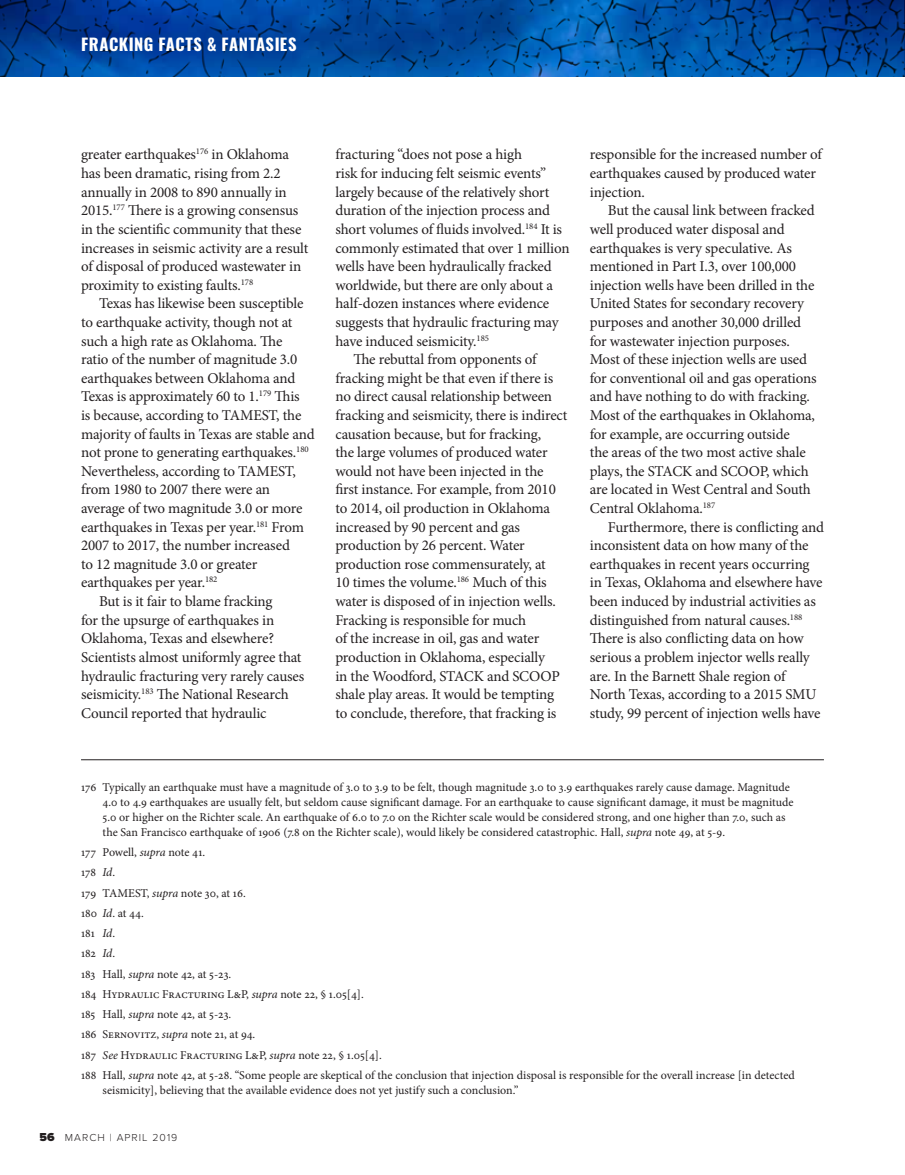
<style>
.page{position:relative;width:905px;height:1175px;background:#fff}
.page>*{position:absolute;margin:0;border:0;box-sizing:border-box;transform-origin:0 0}
.t1{font:700 16.5px "Oswald";letter-spacing:.03em;color:#fff}
.t2{font:15px/18.6px "Minion Pro";letter-spacing:-.015em;color:#231f20}
.t3{font:12px/20.2px "Minion Pro";color:#231f20}
.t4{font:300 10.5px "Proxima Nova";letter-spacing:.1em;color:#231f20}
.s1{font-style:italic}
.s2{font-weight:900;font-size:12px}
</style>
<div class="page">
<hr style="left:81px;top:759px;width:743px;height:1px;background:#231f20">
<hr style="left:904px;top:0;width:1px;height:77px;background:#2864b0">
<img style="left:0;top:0;width:904px;height:77px">
<p class="t1" style="left:81px;top:36px;width:217px">FRACKING FACTS &amp; FANTASIES</p>
<p class="t2" style="left:81px;top:145px;width:229px">greater earthquakes<sup>176</sup> in Oklahoma has been dramatic, rising from 2.2 annually in 2008 to 890 annually in 2015.<sup>177</sup> There is a growing consensus in the scientific community that these increases in seismic activity are a result of disposal of produced wastewater in proximity to existing faults.<sup>178</sup></p>
<p class="t2" style="left:99px;top:294px;width:206px">Texas has likewise been susceptible</p>
<p class="t2" style="left:81px;top:313px;width:213px">to earthquake activity, though not at</p>
<p class="t2" style="left:81px;top:331px;width:203px">such a high rate as Oklahoma. The</p>
<p class="t2" style="left:81px;top:350px;width:218px">ratio of the number of magnitude 3.0</p>
<p class="t2" style="left:81px;top:369px;width:216px">earthquakes between Oklahoma and</p>
<p class="t2" style="left:81px;top:387px;width:220px">Texas is approximately 60 to 1.<sup>179</sup> This</p>
<p class="t2" style="left:81px;top:406px;width:222px">is because, according to TAMEST, the</p>
<p class="t2" style="left:81px;top:424px;width:235px">majority of faults in Texas are stable and</p>
<p class="t2" style="left:81px;top:443px;width:229px">not prone to generating earthquakes.<sup>180</sup></p>
<p class="t2" style="left:81px;top:462px;width:216px">Nevertheless, according to TAMEST,</p>
<p class="t2" style="left:81px;top:480px;width:191px">from 1980 to 2007 there were an</p>
<p class="t2" style="left:81px;top:499px;width:223px">average of two magnitude 3.0 or more</p>
<p class="t2" style="left:81px;top:517px;width:224px">earthquakes in Texas per year.<sup>181</sup> From</p>
<p class="t2" style="left:81px;top:536px;width:210px">2007 to 2017, the number increased</p>
<p class="t2" style="left:81px;top:555px;width:178px">to 12 magnitude 3.0 or greater</p>
<p class="t2" style="left:81px;top:573px;width:138px">earthquakes per year.<sup>182</sup></p>
<p class="t2" style="left:99px;top:592px;width:175px">But is it fair to blame fracking</p>
<p class="t2" style="left:81px;top:610px;width:195px">for the upsurge of earthquakes in</p>
<p class="t2" style="left:81px;top:629px;width:194px">Oklahoma, Texas and elsewhere?</p>
<p class="t2" style="left:81px;top:648px;width:222px">Scientists almost uniformly agree that</p>
<p class="t2" style="left:81px;top:666px;width:225px">hydraulic fracturing very rarely causes</p>
<p class="t2" style="left:81px;top:685px;width:209px">seismicity.<sup>183</sup> The National Research</p>
<p class="t2" style="left:81px;top:703px;width:187px">Council reported that hydraulic</p>
<p class="t2" style="left:335px;top:145px;width:188px">fracturing “does not pose a high</p>
<p class="t2" style="left:335px;top:164px;width:212px">risk for inducing felt seismic events”</p>
<p class="t2" style="left:335px;top:183px;width:215px">largely because of the relatively short</p>
<p class="t2" style="left:335px;top:201px;width:216px">duration of the injection process and</p>
<p class="t2" style="left:335px;top:220px;width:228px">short volumes of fluids involved.<sup>184</sup> It is</p>
<p class="t2" style="left:335px;top:238px;width:236px">commonly estimated that over 1 million</p>
<p class="t2" style="left:335px;top:257px;width:218px">wells have been hydraulically fracked</p>
<p class="t2" style="left:335px;top:276px;width:219px">worldwide, but there are only about a</p>
<p class="t2" style="left:335px;top:294px;width:215px">half-dozen instances where evidence</p>
<p class="t2" style="left:335px;top:313px;width:225px">suggests that hydraulic fracturing may</p>
<p class="t2" style="left:335px;top:331px;width:155px">have induced seismicity.<sup>185</sup></p>
<p class="t2" style="left:353px;top:350px;width:186px">The rebuttal from opponents of</p>
<p class="t2" style="left:335px;top:369px;width:219px">fracking might be that even if there is</p>
<p class="t2" style="left:335px;top:387px;width:218px">no direct causal relationship between</p>
<p class="t2" style="left:335px;top:406px;width:233px">fracking and seismicity, there is indirect</p>
<p class="t2" style="left:335px;top:424px;width:207px">causation because, but for fracking,</p>
<p class="t2" style="left:335px;top:443px;width:214px">the large volumes of produced water</p>
<p class="t2" style="left:335px;top:462px;width:210px">would not have been injected in the</p>
<p class="t2" style="left:335px;top:480px;width:222px">first instance. For example, from 2010</p>
<p class="t2" style="left:335px;top:499px;width:216px">to 2014, oil production in Oklahoma</p>
<p class="t2" style="left:335px;top:517px;width:186px">increased by 90 percent and gas</p>
<p class="t2" style="left:335px;top:536px;width:191px">production by 26 percent. Water</p>
<p class="t2" style="left:335px;top:555px;width:212px">production rose commensurately, at</p>
<p class="t2" style="left:335px;top:573px;width:213px">10 times the volume.<sup>186</sup> Much of this</p>
<p class="t2" style="left:335px;top:592px;width:222px">water is disposed of in injection wells.</p>
<p class="t2" style="left:335px;top:610px;width:192px">Fracking is responsible for much</p>
<p class="t2" style="left:335px;top:629px;width:205px">of the increase in oil, gas and water</p>
<p class="t2" style="left:335px;top:648px;width:211px">production in Oklahoma, especially</p>
<p class="t2" style="left:335px;top:666px;width:226px">in the Woodford, STACK and SCOOP</p>
<p class="t2" style="left:335px;top:685px;width:220px">shale play areas. It would be tempting</p>
<p class="t2" style="left:335px;top:703px;width:222px">to conclude, therefore, that fracking is</p>
<p class="t2" style="left:589px;top:145px;width:235px">responsible for the increased number of earthquakes caused by produced water injection.</p>
<p class="t2" style="left:589px;top:201px;width:228px;text-indent:18px">But the causal link between fracked well produced water disposal and earthquakes is very speculative. As mentioned in Part I.3, over 100,000 injection wells have been drilled in the United States for secondary recovery purposes and another 30,000 drilled for wastewater injection purposes.<br>Most of these injection wells are used for conventional oil and gas operations and have nothing to do with fracking.<br>Most of the earthquakes in Oklahoma, for example, are occurring outside<br>the areas of the two most active shale plays, the STACK and SCOOP, which are located in West Central and South Central Oklahoma.<sup>187</sup></p>
<p class="t2" style="left:589px;top:517px;width:236px;text-indent:18px">Furthermore, there is conflicting and inconsistent data on how many of the earthquakes in recent years occurring in Texas, Oklahoma and elsewhere have been induced by industrial activities as distinguished from natural causes.<sup>188<br></sup>There is also conflicting data on how serious a problem injector wells really are. In the Barnett Shale region of North Texas, according to a 2015 SMU study, 99 percent of injection wells have</p>
<p class="t3" style="left:103px;top:779px;width:692px;line-height:15px;text-indent:-22px">176 Typically an earthquake must have a magnitude of 3.0 to 3.9 to be felt, though magnitude 3.0 to 3.9 earthquakes rarely cause damage. Magnitude 4.0 to 4.9 earthquakes are usually felt, but seldom cause significant damage. For an earthquake to cause significant damage, it must be magnitude 5.0 or higher on the Richter scale. An earthquake of 6.0 to 7.0 on the Richter scale would be considered strong, and one higher than 7.0, such as the San Francisco earthquake of 1906 (7.8 on the Richter scale), would likely be considered catastrophic. Hall, <span class="s1">supra</span> note 49, at 5-9.</p>
<p class="t3" style="left:81px;top:842px;width:715px">177 Powell, <span class="s1">supra</span> note 41.<br>178 <span class="s1">Id</span>.<br>179 TAMEST, <span class="s1">supra</span> note 30, at 16.<br>180 <span class="s1">Id</span>. at 44.<br>181 <span class="s1">Id</span>.<br>182 <span class="s1">Id</span>.<br>183 Hall, <span class="s1">supra</span> note 42, at 5-23.<br>184 Hydraulic Fracturing L&amp;P, <span class="s1">supra</span> note 22, § 1.05[4].<br>185 Hall, <span class="s1">supra</span> note 42, at 5-23.<br>186 Sernovitz, <span class="s1">supra</span> note 21, at 94.<br>187 <span class="s1">See</span> Hydraulic Fracturing L&amp;P, <span class="s1">supra</span> note 22, § 1.05[4].<br>188 Hall, <span class="s1">supra</span> note 42, at 5-28. “Some people are skeptical of the conclusion that injection disposal is responsible for the overall increase [in detected</p>
<p class="t3" style="left:103px;top:1080px;width:417px">seismicity], believing that the available evidence does not yet justify such a conclusion.”</p>
<p class="t4" style="left:39px;top:1131px;width:139px"><span class="s2">56</span> MARCH | APRIL 2019</p>
</div>
